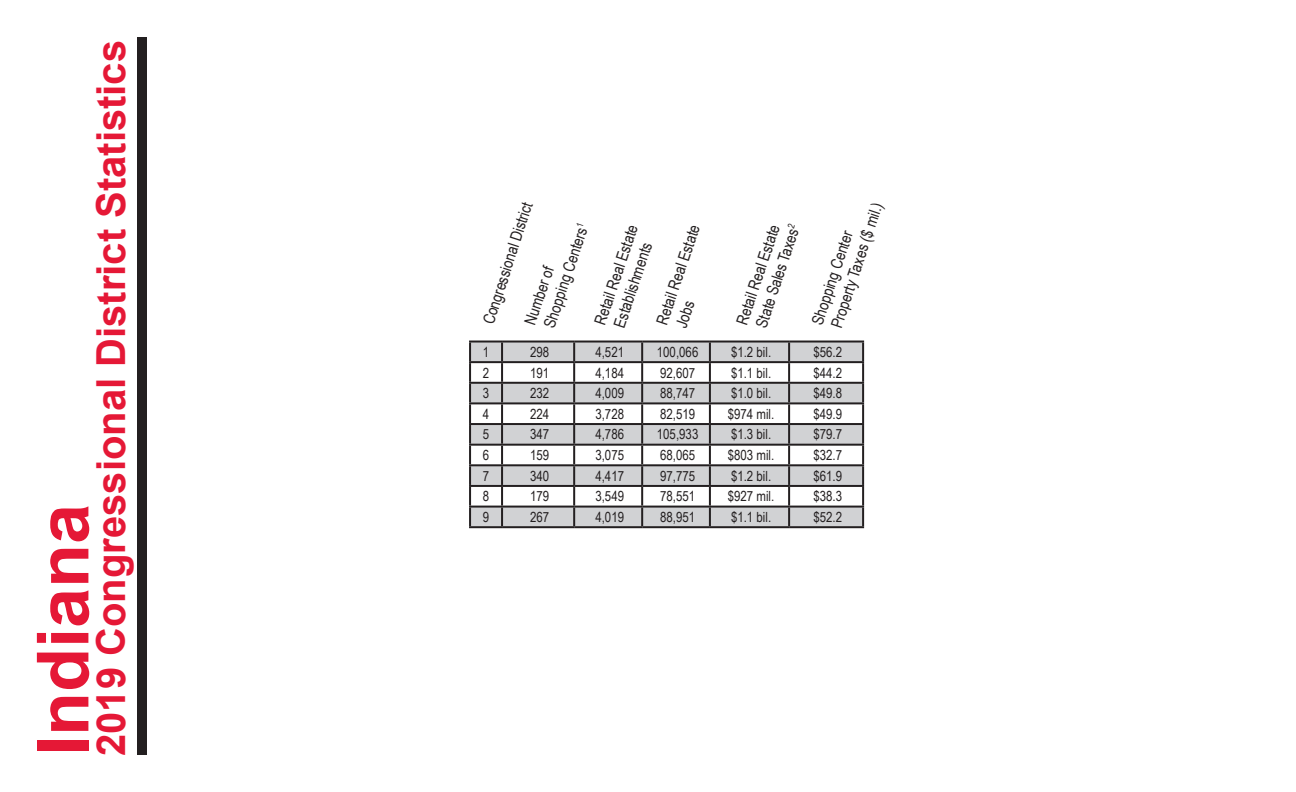
<style>
.page{position:relative;width:1296px;height:792px;background:#fff}
.page>*{position:absolute;margin:0;border:0;box-sizing:border-box;transform-origin:0 0}
.t1{font:700 72px "Arial";color:#e51836}
.t2{font:700 40px "Arial";color:#e51836}
.t3{font:16px "Arial Narrow";color:#231f20}
.t4{font:14px "Arial Narrow";color:#231f20}
</style>
<div class="page">
<div style="left:137px;top:37px;width:10px;height:718px;background:#231f20"></div>
<svg style="left:471px;top:343px;width:391px;height:183px;fill:#d1d2d4"></svg>
<hr style="left:469px;top:341px;width:33px;height:2px;background:#231f20">
<hr style="left:502px;top:341px;width:72px;height:2px;background:#231f20">
<hr style="left:574px;top:341px;width:68px;height:2px;background:#231f20">
<hr style="left:642px;top:341px;width:68px;height:2px;background:#231f20">
<hr style="left:710px;top:341px;width:79px;height:2px;background:#231f20">
<hr style="left:789px;top:341px;width:75px;height:2px;background:#231f20">
<hr style="left:469px;top:361px;width:33px;height:2px;background:#231f20">
<hr style="left:502px;top:361px;width:72px;height:2px;background:#231f20">
<hr style="left:574px;top:361px;width:68px;height:2px;background:#231f20">
<hr style="left:642px;top:361px;width:68px;height:2px;background:#231f20">
<hr style="left:710px;top:361px;width:79px;height:2px;background:#231f20">
<hr style="left:789px;top:361px;width:75px;height:2px;background:#231f20">
<hr style="left:469px;top:382px;width:33px;height:2px;background:#231f20">
<hr style="left:502px;top:382px;width:72px;height:2px;background:#231f20">
<hr style="left:574px;top:382px;width:68px;height:2px;background:#231f20">
<hr style="left:642px;top:382px;width:68px;height:2px;background:#231f20">
<hr style="left:710px;top:382px;width:79px;height:2px;background:#231f20">
<hr style="left:789px;top:382px;width:75px;height:2px;background:#231f20">
<hr style="left:469px;top:402px;width:33px;height:2px;background:#231f20">
<hr style="left:502px;top:402px;width:72px;height:2px;background:#231f20">
<hr style="left:574px;top:402px;width:68px;height:2px;background:#231f20">
<hr style="left:642px;top:402px;width:68px;height:2px;background:#231f20">
<hr style="left:710px;top:402px;width:79px;height:2px;background:#231f20">
<hr style="left:789px;top:402px;width:75px;height:2px;background:#231f20">
<hr style="left:469px;top:423px;width:33px;height:2px;background:#231f20">
<hr style="left:502px;top:423px;width:72px;height:2px;background:#231f20">
<hr style="left:574px;top:423px;width:68px;height:2px;background:#231f20">
<hr style="left:642px;top:423px;width:68px;height:2px;background:#231f20">
<hr style="left:710px;top:423px;width:79px;height:2px;background:#231f20">
<hr style="left:789px;top:423px;width:75px;height:2px;background:#231f20">
<hr style="left:469px;top:444px;width:33px;height:2px;background:#231f20">
<hr style="left:502px;top:444px;width:72px;height:2px;background:#231f20">
<hr style="left:574px;top:444px;width:68px;height:2px;background:#231f20">
<hr style="left:642px;top:444px;width:68px;height:2px;background:#231f20">
<hr style="left:710px;top:444px;width:79px;height:2px;background:#231f20">
<hr style="left:789px;top:444px;width:75px;height:2px;background:#231f20">
<hr style="left:469px;top:464px;width:33px;height:2px;background:#231f20">
<hr style="left:502px;top:464px;width:72px;height:2px;background:#231f20">
<hr style="left:574px;top:464px;width:68px;height:2px;background:#231f20">
<hr style="left:642px;top:464px;width:68px;height:2px;background:#231f20">
<hr style="left:710px;top:464px;width:79px;height:2px;background:#231f20">
<hr style="left:789px;top:464px;width:75px;height:2px;background:#231f20">
<hr style="left:469px;top:485px;width:33px;height:2px;background:#231f20">
<hr style="left:502px;top:485px;width:72px;height:2px;background:#231f20">
<hr style="left:574px;top:485px;width:68px;height:2px;background:#231f20">
<hr style="left:642px;top:485px;width:68px;height:2px;background:#231f20">
<hr style="left:710px;top:485px;width:79px;height:2px;background:#231f20">
<hr style="left:789px;top:485px;width:75px;height:2px;background:#231f20">
<hr style="left:469px;top:506px;width:33px;height:2px;background:#231f20">
<svg style="left:469px;top:343px;width:2px;height:183px"></svg>
<hr style="left:502px;top:506px;width:72px;height:2px;background:#231f20">
<svg style="left:501px;top:343px;width:2px;height:183px"></svg>
<hr style="left:574px;top:506px;width:68px;height:2px;background:#231f20">
<svg style="left:573px;top:343px;width:2px;height:183px"></svg>
<hr style="left:642px;top:506px;width:68px;height:2px;background:#231f20">
<svg style="left:641px;top:343px;width:2px;height:183px"></svg>
<hr style="left:710px;top:506px;width:79px;height:2px;background:#231f20">
<svg style="left:709px;top:343px;width:2px;height:183px"></svg>
<hr style="left:789px;top:506px;width:75px;height:2px;background:#231f20">
<svg style="left:788px;top:343px;width:2px;height:183px"></svg>
<svg style="left:862px;top:343px;width:2px;height:183px"></svg>
<hr style="left:469px;top:526px;width:33px;height:2px;background:#231f20">
<hr style="left:502px;top:526px;width:72px;height:2px;background:#231f20">
<hr style="left:574px;top:526px;width:68px;height:2px;background:#231f20">
<hr style="left:642px;top:526px;width:68px;height:2px;background:#231f20">
<hr style="left:710px;top:526px;width:79px;height:2px;background:#231f20">
<hr style="left:789px;top:526px;width:75px;height:2px;background:#231f20">
<p class="t2" style="left:84px;top:756px;width:717px;rotate:-90deg">2019 Congressional District Statistics</p>
<p class="t1" style="left:15px;top:756px;width:254px;rotate:-90deg">Indiana</p>
<p class="t3" style="left:477px;top:320px;width:129px;rotate:-72deg">Congressional District</p>
<p class="t3" style="left:538px;top:324px;width:111px;rotate:-72deg">Shopping Centers<sup>1</sup></p>
<p class="t3" style="left:651px;top:321px;width:107px;rotate:-72deg">Retail Real Estate</p>
<p class="t3" style="left:589px;top:321px;width:107px;rotate:-72deg">Retail Real Estate</p>
<p class="t3" style="left:608px;top:324px;width:90px;rotate:-72deg">Establishments</p>
<p class="t3" style="left:519px;top:321px;width:63px;rotate:-72deg">Number of</p>
<p class="t3" style="left:670px;top:324px;width:29px;rotate:-72deg">Jobs</p>
<p class="t3" style="left:825px;top:324px;width:133px;rotate:-72deg">Property Taxes ($ mil.)</p>
<p class="t3" style="left:750px;top:324px;width:109px;rotate:-72deg">State SalesTaxes<sup>2</sup></p>
<p class="t3" style="left:806px;top:321px;width:100px;rotate:-72deg">Shopping Center</p>
<p class="t3" style="left:731px;top:321px;width:107px;rotate:-72deg">Retail Real Estate</p>
<p class="t4" style="left:483px;top:342px;width:8px">1</p>
<p class="t4" style="left:530px;top:342px;width:21px">298</p>
<p class="t4" style="left:595px;top:342px;width:30px">4,521</p>
<p class="t4" style="left:657px;top:342px;width:43px">100,066</p>
<p class="t4" style="left:731px;top:342px;width:42px">$1.2 bil.</p>
<p class="t4" style="left:813px;top:342px;width:30px">$56.2</p>
<p class="t4" style="left:483px;top:362px;width:8px">2</p>
<p class="t4" style="left:530px;top:362px;width:21px">191</p>
<p class="t4" style="left:595px;top:362px;width:30px">4,184</p>
<p class="t4" style="left:660px;top:362px;width:37px">92,607</p>
<p class="t4" style="left:731px;top:362px;width:42px">$1.1 bil.</p>
<p class="t4" style="left:813px;top:362px;width:30px">$44.2</p>
<p class="t4" style="left:483px;top:383px;width:8px">3</p>
<p class="t4" style="left:530px;top:383px;width:21px">232</p>
<p class="t4" style="left:595px;top:383px;width:30px">4,009</p>
<p class="t4" style="left:660px;top:383px;width:37px">88,747</p>
<p class="t4" style="left:731px;top:383px;width:42px">$1.0 bil.</p>
<p class="t4" style="left:813px;top:383px;width:30px">$49.8</p>
<p class="t4" style="left:483px;top:404px;width:8px">4</p>
<p class="t4" style="left:530px;top:404px;width:21px">224</p>
<p class="t4" style="left:595px;top:404px;width:30px">3,728</p>
<p class="t4" style="left:660px;top:404px;width:37px">82,519</p>
<p class="t4" style="left:728px;top:404px;width:48px">$974 mil.</p>
<p class="t4" style="left:813px;top:404px;width:30px">$49.9</p>
<p class="t4" style="left:483px;top:424px;width:8px">5</p>
<p class="t4" style="left:530px;top:424px;width:21px">347</p>
<p class="t4" style="left:595px;top:424px;width:30px">4,786</p>
<p class="t4" style="left:657px;top:424px;width:43px">105,933</p>
<p class="t4" style="left:731px;top:424px;width:42px">$1.3 bil.</p>
<p class="t4" style="left:813px;top:424px;width:30px">$79.7</p>
<p class="t4" style="left:483px;top:445px;width:8px">6</p>
<p class="t4" style="left:530px;top:445px;width:21px">159</p>
<p class="t4" style="left:595px;top:445px;width:30px">3,075</p>
<p class="t4" style="left:660px;top:445px;width:37px">68,065</p>
<p class="t4" style="left:728px;top:445px;width:48px">$803 mil.</p>
<p class="t4" style="left:813px;top:445px;width:30px">$32.7</p>
<p class="t4" style="left:483px;top:466px;width:8px">7</p>
<p class="t4" style="left:530px;top:466px;width:21px">340</p>
<p class="t4" style="left:595px;top:466px;width:30px">4,417</p>
<p class="t4" style="left:660px;top:466px;width:37px">97,775</p>
<p class="t4" style="left:731px;top:466px;width:42px">$1.2 bil.</p>
<p class="t4" style="left:813px;top:466px;width:30px">$61.9</p>
<p class="t4" style="left:483px;top:486px;width:8px">8</p>
<p class="t4" style="left:530px;top:486px;width:21px">179</p>
<p class="t4" style="left:595px;top:486px;width:30px">3,549</p>
<p class="t4" style="left:660px;top:486px;width:37px">78,551</p>
<p class="t4" style="left:728px;top:486px;width:48px">$927 mil.</p>
<p class="t4" style="left:813px;top:486px;width:30px">$38.3</p>
<p class="t4" style="left:483px;top:507px;width:8px">9</p>
<p class="t4" style="left:530px;top:507px;width:21px">267</p>
<p class="t4" style="left:595px;top:507px;width:30px">4,019</p>
<p class="t4" style="left:660px;top:507px;width:37px">88,951</p>
<p class="t4" style="left:731px;top:507px;width:42px">$1.1 bil.</p>
<p class="t4" style="left:813px;top:507px;width:30px">$52.2</p>
</div>
